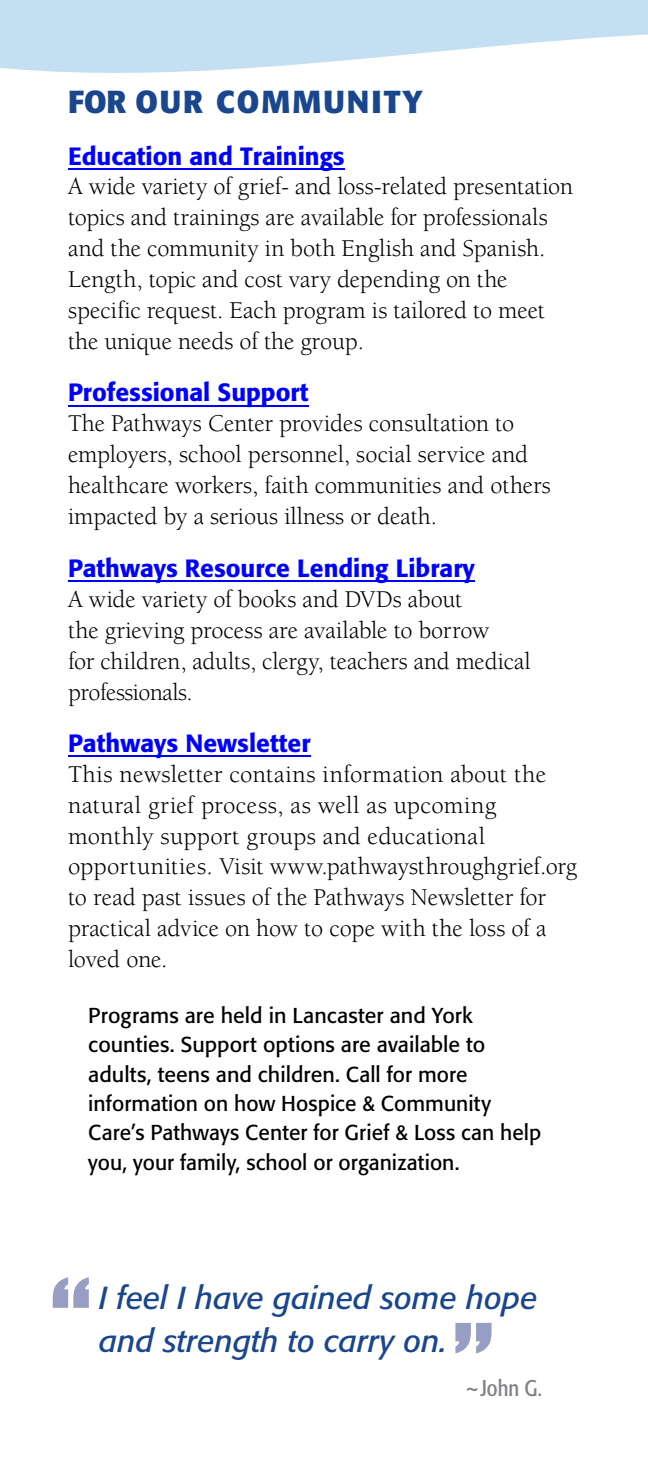
<style>
.page{position:relative;width:648px;height:1458px;background:#fff}
.page>*{position:absolute;margin:0;border:0;box-sizing:border-box;transform-origin:0 0}
.t1{font:119.25px "Impact";color:#989dc4}
.t2{font:italic 31.5px/42.8px "Formata";color:#1a468d}
.t3{font:700 31.5px "Formata";letter-spacing:.07em;color:#1a468d}
.t4{font:24.75px/30.8px "Berkeley";color:#000}
.t5{font:500 24.75px "Formata";color:#00f}
.t6{font:condensed 22.5px "Formata";color:#808285}
.t7{font:21.38px/29.5px "Formata";color:#000}
</style>
<div class="page">
<hr style="left:68px;top:756px;width:243px;height:1px;background:#00f">
<hr style="left:68px;top:580px;width:407px;height:2px;background:#00f">
<hr style="left:68px;top:405px;width:240px;height:1px;background:#00f">
<hr style="left:68px;top:168px;width:277px;height:1px;background:#00f">
<svg style="left:0;top:0;width:648px;height:73px;fill:#c4def2"></svg>
<p class="t3" style="left:68px;top:82px;width:357px">FOR OUR COMMUNITY</p>
<p class="t5" style="left:68px;top:141px;width:278px">Education and Trainings</p>
<p class="t4" style="left:68px;top:172px;width:506px">A wide variety of grief- and loss-related presentation topics and trainings are available for professionals and the community in both English and Spanish.<br>Length, topic and cost vary depending on the specific request. Each program is tailored to meet the unique needs of the group.</p>
<p class="t5" style="left:68px;top:377px;width:242px">Professional Support</p>
<p class="t4" style="left:68px;top:408px;width:484px">The Pathways Center provides consultation to employers, school personnel, social service and healthcare workers, faith communities and others impacted by a serious illness or death.</p>
<p class="t5" style="left:68px;top:553px;width:408px">Pathways Resource Lending Library</p>
<p class="t4" style="left:68px;top:584px;width:464px">A wide variety of books and DVDs about<br>the grieving process are available to borrow<br>for children, adults, clergy, teachers and medical professionals.</p>
<p class="t5" style="left:68px;top:728px;width:244px">Pathways Newsletter</p>
<p class="t4" style="left:68px;top:759px;width:511px">This newsletter contains information about the natural grief process, as well as upcoming monthly support groups and educational opportunities. Visit www.pathwaysthroughgrief.org to read past issues of the Pathways Newsletter for practical advice on how to cope with the loss of a loved one.</p>
<p class="t7" style="left:88px;top:1001px;width:455px">Programs are held in Lancaster and York counties. Support options are available to adults, teens and children. Call for more information on how Hospice &amp; Community Care’s Pathways Center for Grief &amp; Loss can help you, your family, school or organization.</p>
<h1 class="t1" style="left:51px;top:1232px;width:42px">“</h1>
<p class="t2" style="left:99px;top:1277px;width:440px">I feel I have gained some hope and strength to carry on.</p>
<p class="t6" style="left:464px;top:1374px;width:80px">~John G.</p>
<h1 class="t1" style="left:453px;top:1278px;width:42px">”</h1>
</div>
